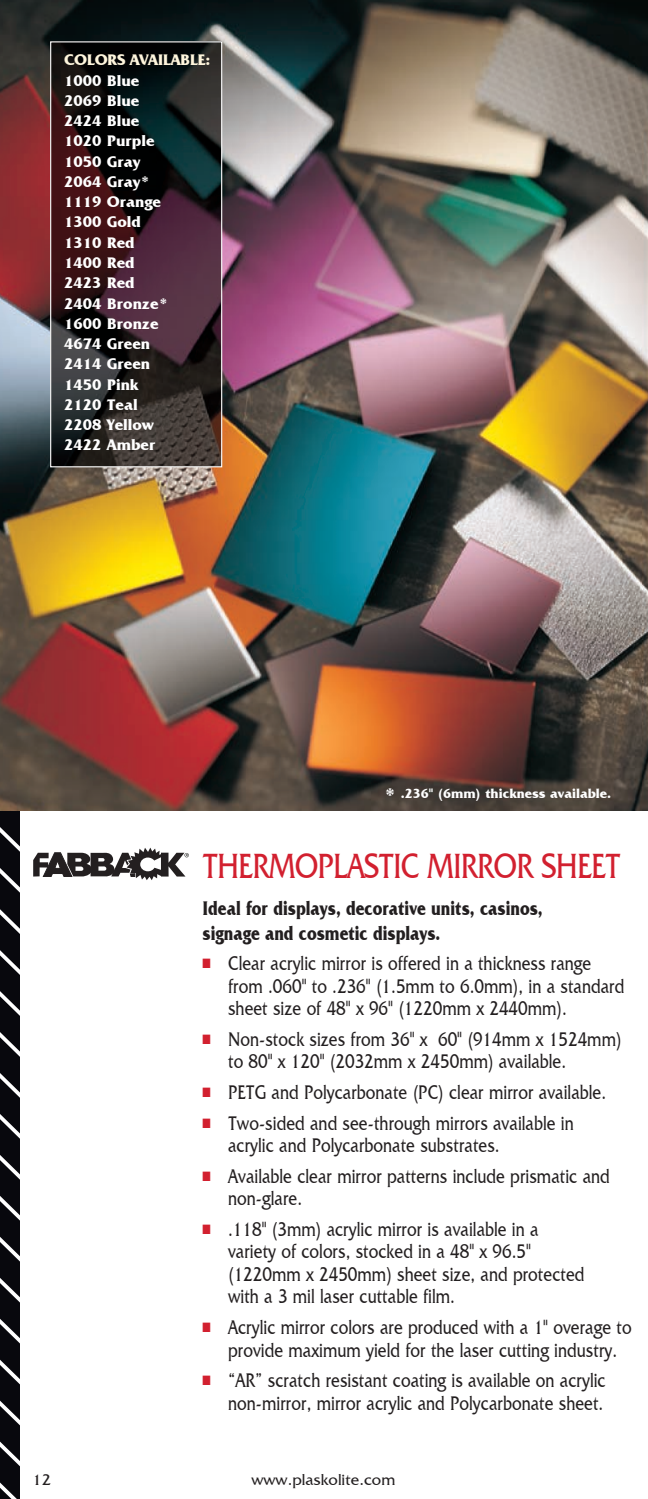
<style>
.page{position:relative;width:648px;height:1499px;background:#fff}
.page>*{position:absolute;margin:0;border:0;box-sizing:border-box;transform-origin:0 0}
.t1{font:36px "Friz Quadrata IT Cby BT";letter-spacing:-.035em;color:#d2202f;scale:.8 1}
.t2{font:20.25px/22.5px "Friz Quadrata IT Cby BT";color:#231f20;scale:.8 1}
.t3{font:700 20.25px/24.3px "Friz Quadrata IT Cby BT";color:#231f20;scale:.8 1}
.t4{font:700 15.75px "Friz Quadrata IT Cby BT";color:#fff}
.t5{font:15.75px "Friz Quadrata IT Cby BT";color:#231f20}
.t6{font:700 15.75px "Friz Quadrata IT Cby BT";letter-spacing:-.035em;color:#fef5dc}
.t7{font:700 13.5px "Friz Quadrata IT Cby BT";color:#fff}
.s1{font-size:20.25px}
.s2{color:#d2202f}
</style>
<div class="page">
<svg style="left:0;top:810px;width:20px;height:688px;background:#27272b"></svg>
<img style="left:0;top:0;width:648px;height:810px">
<img style="left:52px;top:43px;width:168px;height:422px">
<div style="left:50px;top:41px;width:172px;height:426px;border:1px solid #fff"></div>
<svg style="left:33px;top:847px;width:156px;height:33px"></svg>
<p class="t6" style="left:64px;top:50px;width:148px">COLORS AVAILABLE:</p>
<p class="t4" style="left:64px;top:71px;width:77px">1000 Blue</p>
<p class="t4" style="left:64px;top:91px;width:77px">2069 Blue</p>
<p class="t4" style="left:64px;top:111px;width:77px">2424 Blue</p>
<p class="t4" style="left:64px;top:131px;width:92px">1020 Purple</p>
<p class="t4" style="left:64px;top:152px;width:78px">1050 Gray</p>
<p class="t4" style="left:64px;top:172px;width:87px">2064 Gray*</p>
<p class="t4" style="left:64px;top:192px;width:99px">1119 Orange</p>
<p class="t4" style="left:64px;top:212px;width:78px">1300 Gold</p>
<p class="t4" style="left:64px;top:233px;width:72px">1310 Red</p>
<p class="t4" style="left:64px;top:253px;width:72px">1400 Red</p>
<p class="t4" style="left:64px;top:273px;width:72px">2423 Red</p>
<p class="t4" style="left:64px;top:293px;width:105px">2404 Bronze*</p>
<p class="t4" style="left:64px;top:314px;width:96px">1600 Bronze</p>
<p class="t4" style="left:64px;top:334px;width:88px">4674 Green</p>
<p class="t4" style="left:64px;top:354px;width:88px">2414 Green</p>
<p class="t4" style="left:64px;top:374px;width:76px">1450 Pink</p>
<p class="t4" style="left:64px;top:395px;width:75px">2120 Teal</p>
<p class="t4" style="left:64px;top:415px;width:91px">2208 Yellow</p>
<p class="t4" style="left:64px;top:435px;width:93px">2422 Amber</p>
<p class="t7" style="left:384px;top:784px;width:229px"><span class="s1">*</span> .236" (6mm) thickness available.</p>
<p class="t1" style="left:202px;top:844px;width:525px">THERMOPLASTIC MIRROR SHEET</p>
<p class="t3" style="left:202px;top:896px;width:427px">Ideal for displays, decorative units, casinos, signage and cosmetic displays.</p>
<p class="t2" style="left:228px;top:952px;width:497px;text-indent:-26px"><span class="s2">■</span> Clear acrylic mirror is offered in a thickness range from .060" to .236" (1.5mm to 6.0mm), in a standard sheet size of 48" x 96" (1220mm x 2440mm).</p>
<p class="t2" style="left:228px;top:1027px;width:493px;text-indent:-26px"><span class="s2">■</span> Non-stock sizes from 36" x 60" (914mm x 1524mm) to 80" x 120" (2032mm x 2450mm) available.</p>
<p class="t2" style="left:203px;top:1080px;width:506px"><span class="s2">■</span> PETG and Polycarbonate (PC) clear mirror available.</p>
<p class="t2" style="left:228px;top:1111px;width:434px;text-indent:-26px"><span class="s2">■</span> Two-sided and see-through mirrors available in acrylic and Polycarbonate substrates.</p>
<p class="t2" style="left:228px;top:1164px;width:479px;text-indent:-26px"><span class="s2">■</span> Available clear mirror patterns include prismatic and non-glare.</p>
<p class="t2" style="left:228px;top:1217px;width:447px;text-indent:-26px"><span class="s2">■</span> .118" (3mm) acrylic mirror is available in a variety of colors, stocked in a 48" x 96.5" (1220mm x 2450mm) sheet size, and protected with a 3 mil laser cuttable film.</p>
<p class="t2" style="left:203px;top:1315px;width:538px;text-align:center"><span class="s2">■</span> Acrylic mirror colors are produced with a 1" overage to provide maximum yield for the laser cutting industry.</p>
<p class="t2" style="left:203px;top:1368px;width:505px;text-align:right"><span class="s2">■</span> “AR” scratch resistant coating is available on acrylic non-mirror, mirror acrylic and Polycarbonate sheet.</p>
<p class="t5" style="left:33px;top:1469px;width:20px">12</p>
<p class="t5" style="left:251px;top:1469px;width:145px">www.plaskolite.com</p>
</div>
